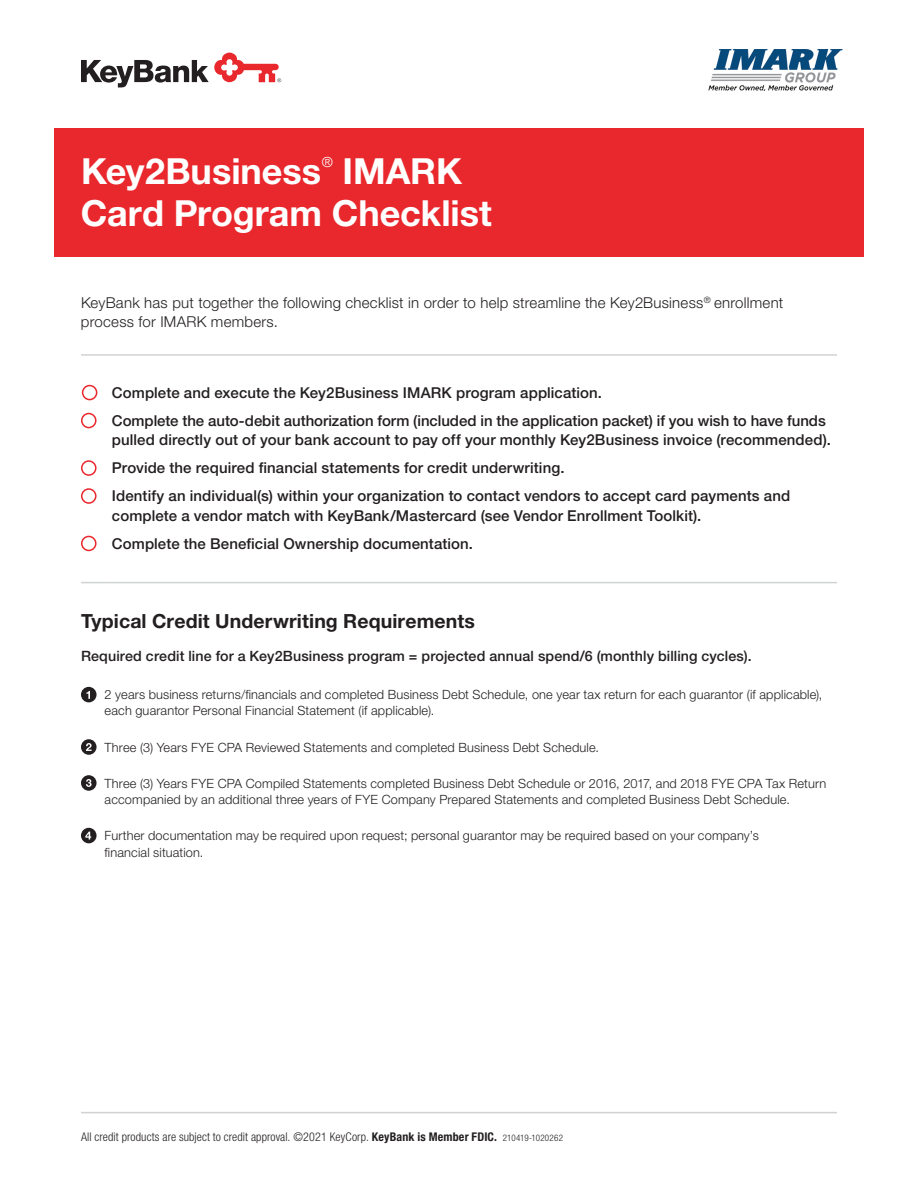
<style>
.page{position:relative;width:918px;height:1188px;background:#fff}
.page>*{position:absolute;margin:0;border:0;box-sizing:border-box;transform-origin:0 0}
.t1{font:700 36px/42px "Helvetica Neue LT Std";color:#fff}
.t2{font:700 19.5px "Helvetica Neue LT Std";letter-spacing:.005em;color:#231f20}
.t3{font:500 15px/28px "Helvetica Neue LT Std";letter-spacing:.005em;color:#231f20}
.t4{font:300 15px/19.5px "Helvetica Neue LT Std";letter-spacing:.015em;color:#231f20}
.t5{font:500 14.25px "Helvetica Neue LT Std";letter-spacing:.01em;color:#231f20}
.t6{font:300 13.95px "Helvetica Neue LT Std";color:#fff}
.t7{font:300 12.75px/16.5px "Helvetica Neue LT Std";letter-spacing:.015em;color:#231f20}
.t8{font:300 condensed 12px "Helvetica Neue LT Std";letter-spacing:.01em;color:#231f20}
.s1{font-weight:700}
.s2{font-size:9px}
</style>
<div class="page">
<img style="left:708px;top:49px;width:135px;height:42px">
<svg style="left:81px;top:53px;width:200px;height:34px"></svg>
<hr style="left:81px;top:582px;width:31px;height:1px;background:#d1d2d4">
<hr style="left:112px;top:582px;width:725px;height:1px;background:#d1d2d4">
<svg style="left:82px;top:385px;width:15px;height:15px"></svg>
<svg style="left:81px;top:413px;width:16px;height:15px"></svg>
<svg style="left:81px;top:460px;width:16px;height:16px"></svg>
<svg style="left:81px;top:488px;width:16px;height:16px"></svg>
<svg style="left:81px;top:536px;width:16px;height:15px"></svg>
<div style="left:81px;top:687px;width:16px;height:15px;background:#231f20;border-radius:50%"></div>
<svg style="left:86px;top:691px;width:4px;height:8px"></svg>
<svg style="left:81px;top:739px;width:16px;height:16px"></svg>
<svg style="left:86px;top:743px;width:6px;height:8px"></svg>
<div style="left:81px;top:775px;width:16px;height:16px;background:#231f20;border-radius:50%"></div>
<svg style="left:86px;top:779px;width:6px;height:8px"></svg>
<div style="left:81px;top:828px;width:16px;height:15px;background:#231f20;border-radius:50%"></div>
<svg style="left:85px;top:832px;width:6px;height:8px"></svg>
<hr style="left:81px;top:354px;width:756px;height:2px;background:#d1d2d4">
<div style="left:54px;top:128px;width:810px;height:128px;background:#e9282d"></div>
<hr style="left:81px;top:1112px;width:756px;height:1px;background:#d1d2d4">
<h1 class="t1" style="left:81px;top:150px;width:242px">Key2Business</h1>
<p class="t6" style="left:322px;top:154px;width:13px">®</p>
<h1 class="t1" style="left:81px;top:150px;width:412px;text-indent:262px">IMARK<br>Card Program Checklist</h1>
<p class="t4" style="left:81px;top:292px;width:704px">KeyBank has put together the following checklist in order to help streamline the Key2Business<sup>®</sup> enrollment process for IMARK members.</p>
<p class="t3" style="left:112px;top:378px;width:715px">Complete and execute the Key2Business IMARK program application.<br>Complete the auto-debit authorization form (included in the application packet) if you wish to have funds</p>
<p class="t3" style="left:112px;top:426px;width:721px">pulled directly out of your bank account to pay off your monthly Key2Business invoice (recommended).<br>Provide the required financial statements for credit underwriting.<br>Identify an individual(s) within your organization to contact vendors to accept card payments and</p>
<p class="t3" style="left:112px;top:501px;width:591px">complete a vendor match with KeyBank/Mastercard (see Vendor Enrollment Toolkit).<br>Complete the Beneficial Ownership documentation.</p>
<h2 class="t2" style="left:81px;top:609px;width:396px">Typical Credit Underwriting Requirements</h2>
<p class="t5" style="left:81px;top:648px;width:672px">Required credit line for a Key2Business program = projected annual spend/6 (monthly billing cycles).</p>
<p class="t7" style="left:105px;top:686px;width:719px">2 years business returns/financials and completed Business Debt Schedule, one year tax return for each guarantor (if applicable), each guarantor Personal Financial Statement (if applicable).</p>
<p class="t7" style="left:105px;top:739px;width:496px">Three (3) Years FYE CPA Reviewed Statements and completed Business Debt Schedule.</p>
<p class="t7" style="left:105px;top:775px;width:723px">Three (3) Years FYE CPA Compiled Statements completed Business Debt Schedule or 2016, 2017, and 2018 FYE CPA Tax Return accompanied by an additional three years of FYE Company Prepared Statements and completed Business Debt Schedule.</p>
<p class="t7" style="left:105px;top:827px;width:656px">Further documentation may be required upon request; personal guarantor may be required based on your company’s financial situation.</p>
<p class="t8" style="left:81px;top:1130px;width:484px">All credit products are subject to credit approval. ©2021 KeyCorp. <span class="s1">KeyBank is Member FDIC.</span> <span class="s2">210419-1020262</span></p>
</div>
